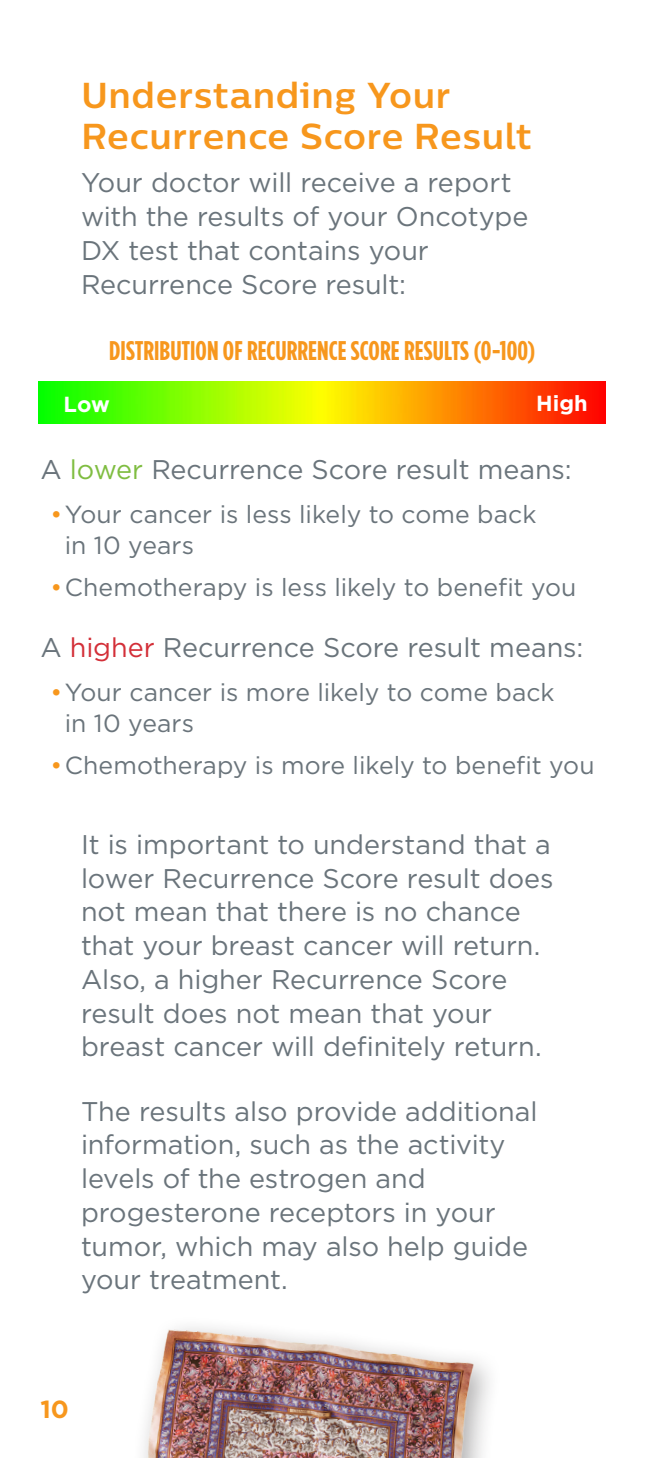
<style>
.page{position:relative;width:648px;height:1458px;background:#fff}
.page>*{position:absolute;margin:0;border:0;box-sizing:border-box;transform-origin:0 0}
.Subheading_PMS144{font:700 36px/40.5px "Centrale Sans";letter-spacing:-.005em;color:#f7971d}
.Body{font:27px/33.8px "Gotham";letter-spacing:-.005em;color:#6a747b}
.Body_Last{font:27px/33.8px "Gotham";letter-spacing:-.005em;color:#6a747b}
.Bullet_Body{font:27px "Gotham";letter-spacing:-.005em;color:#6a747b}
.t1{font:700 27px "Gotham Condensed";color:#f7971d}
.Bullet_Body-2{font:24.75px/31.5px "Gotham";color:#6a747b}
.t2{font:700 24.75px "Gotham";color:#f7971d}
.t3{font:700 21.82px "Gotham";color:#fff}
.s1{color:#7fbd41}
.s2{color:#f7971d}
.s3{color:#d32f38}
</style>
<div class="page">
<img style="left:144px;top:1328px;width:339px;height:130px">
<img style="left:39px;top:382px;width:567px;height:42px">
<p class="Subheading_PMS144" style="left:81px;top:74px;width:453px">Understanding Your<br>Recurrence Score Result</p>
<p class="Body" style="left:81px;top:165px;width:449px">Your doctor will receive a report with the results of your Oncotype<br>DX test that contains your<br>Recurrence Score result:</p>
<p class="t1" style="left:109px;top:335px;width:428px">DISTRIBUTION OF RECURRENCE SCORE RESULTS (0-100)</p>
<p class="t3" style="left:64px;top:390px;width:48px">Low</p>
<p class="t3" style="left:536px;top:389px;width:53px">High</p>
<p class="Bullet_Body" style="left:40px;top:452px;width:533px">A <span class="s1">lower</span> Recurrence Score result means:</p>
<p class="Bullet_Body-2" style="left:65px;top:498px;width:473px;text-indent:-14px"><span class="s2">•</span>Your cancer is less likely to come back in 10 years</p>
<p class="Bullet_Body-2" style="left:51px;top:571px;width:527px"><span class="s2">•</span>Chemotherapy is less likely to benefit you</p>
<p class="Bullet_Body" style="left:40px;top:630px;width:544px">A <span class="s3">higher</span> Recurrence Score result means:</p>
<p class="Bullet_Body-2" style="left:65px;top:676px;width:491px;text-indent:-14px"><span class="s2">•</span>Your cancer is more likely to come back in 10 years</p>
<p class="Bullet_Body-2" style="left:51px;top:749px;width:546px"><span class="s2">•</span>Chemotherapy is more likely to benefit you</p>
<p class="Body_Last" style="left:81px;top:827px;width:474px">It is important to understand that a lower Recurrence Score result does not mean that there is no chance that your breast cancer will return.<br>Also, a higher Recurrence Score result does not mean that your breast cancer will definitely return.</p>
<p class="Body" style="left:81px;top:1093px;width:458px">The results also provide additional information, such as the activity levels of the estrogen and progesterone receptors in your tumor, which may also help guide your treatment.</p>
<p class="t2" style="left:40px;top:1392px;width:30px">10</p>
</div>
